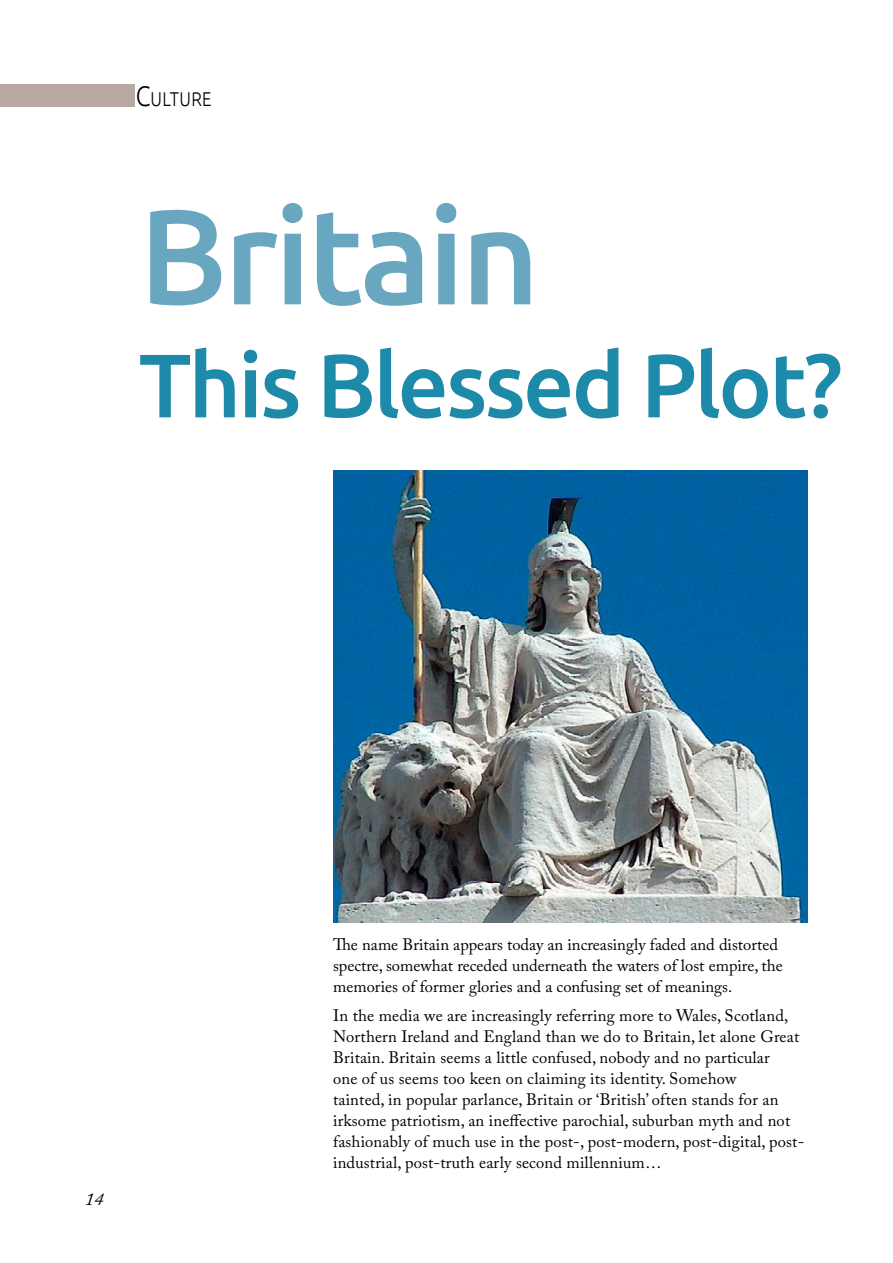
<style>
.page{position:relative;width:893px;height:1263px;background:#fff}
.page>*{position:absolute;margin:0;border:0;box-sizing:border-box;transform-origin:0 0}
.t1{font:500 135px "Ubuntu";letter-spacing:-.03em;color:#69a6c0}
.t2{font:500 90px "Ubuntu";letter-spacing:-.03em;color:#1d8aa9}
.t3{font:300 19.95px "Ubuntu";letter-spacing:.015em;color:#000;scale:.85 1}
.t4{font:italic 18px "Adobe Caslon Pro";color:#000}
.t5{font:16.5px/21px "Adobe Caslon Pro";letter-spacing:.01em;color:#000}
.s1{font-size:28.5px}
</style>
<div class="page">
<img style="left:333px;top:471px;width:475px;height:452px">
<div style="left:0;top:84px;width:135px;height:22px;background:#b8a8a2"></div>
<p class="t3" style="left:136px;top:87px;width:91px"><span class="s1">C</span>ULTURE</p>
<h1 class="t1" style="left:139px;top:171px;width:402px">Britain</h1>
<h2 class="t2" style="left:139px;top:328px;width:705px">This Blessed Plot?</h2>
<p class="t4" style="left:85px;top:1188px;width:20px">14</p>
<p class="t5" style="left:333px;top:933px;width:451px">The name Britain appears today an increasingly faded and distorted spectre, somewhat receded underneath the waters of lost empire, the memories of former glories and a confusing set of meanings.</p>
<p class="t5" style="left:333px;top:1005px;width:473px">In the media we are increasingly referring more to Wales, Scotland, Northern Ireland and England than we do to Britain, let alone Great Britain. Britain seems a little confused, nobody and no particular<br>one of us seems too keen on claiming its identity. Somehow<br>tainted, in popular parlance, Britain or ‘British’ often stands for an irksome patriotism, an ineffective parochial, suburban myth and not fashionably of much use in the post-, post-modern, post-digital, post&shy;industrial, post-truth early second millennium…</p>
</div>
